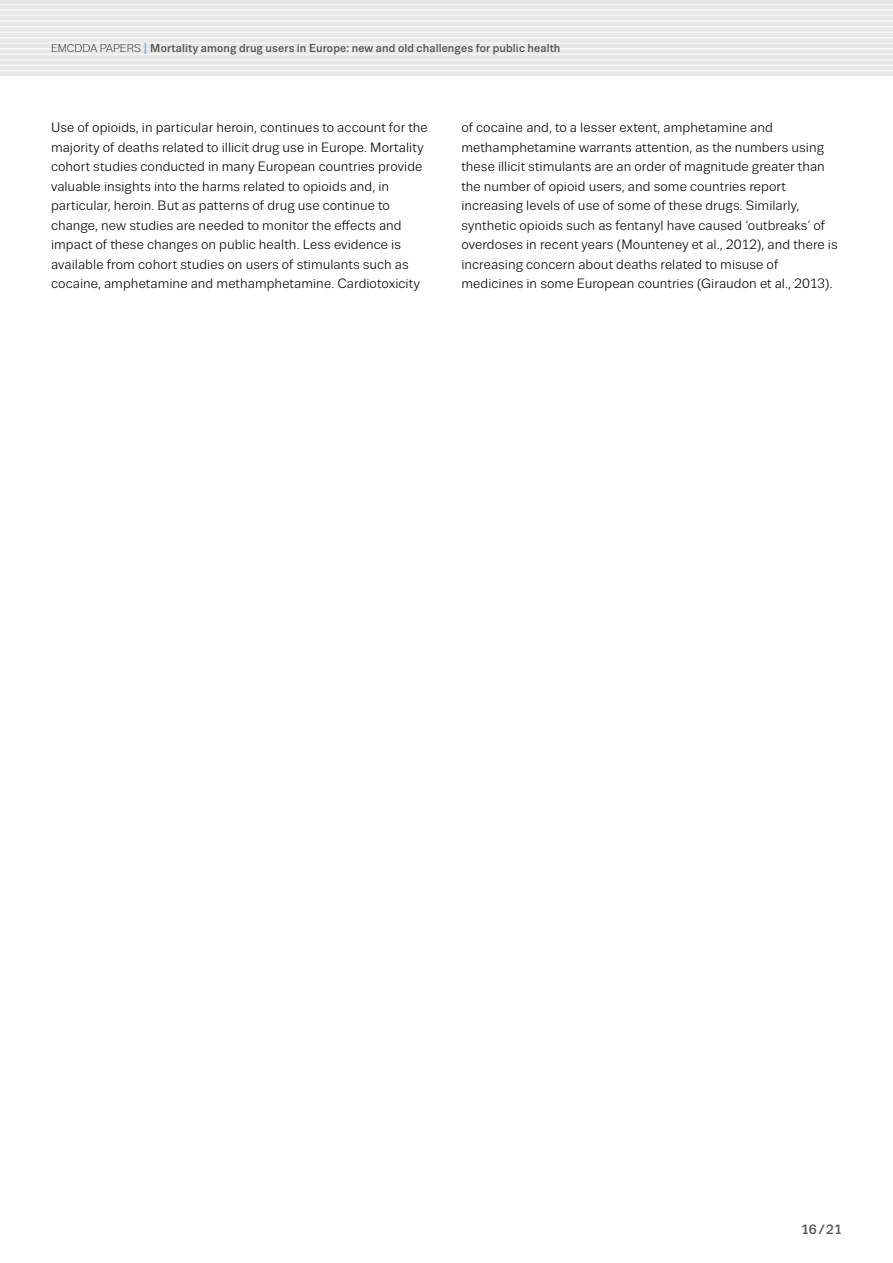
<style>
.page{position:relative;width:893px;height:1263px;background:#fff}
.page>*{position:absolute;margin:0;border:0;box-sizing:border-box;transform-origin:0 0}
.TEXT_Regular_9_13{font:13.5px/19.5px "Trivia Sans";letter-spacing:.005em;color:#000}
.t1{font:500 13.5px "Trivia Sans";color:#535353}
.t2{font:500 11.55px "Trivia Sans";letter-spacing:.01em;color:#535353}
.s1{font-weight:300;font-size:11.25px;color:#000}
.s2{font-size:16.2px;color:#92a9d2}
</style>
<div class="page">
<div style="left:0;top:0;width:893px;height:76px;background:#e7e7e7"></div>
<hr style="left:0;top:4px;width:893px;height:1px;background:#f6f6f6">
<hr style="left:0;top:9px;width:893px;height:2px;background:#f6f6f6">
<hr style="left:0;top:15px;width:893px;height:1px;background:#f6f6f6">
<hr style="left:0;top:20px;width:893px;height:2px;background:#f6f6f6">
<hr style="left:0;top:26px;width:893px;height:1px;background:#f6f6f6">
<hr style="left:0;top:31px;width:893px;height:2px;background:#f6f6f6">
<hr style="left:0;top:37px;width:893px;height:1px;background:#f6f6f6">
<hr style="left:0;top:43px;width:893px;height:1px;background:#f6f6f6">
<hr style="left:0;top:48px;width:893px;height:2px;background:#f6f6f6">
<hr style="left:0;top:54px;width:893px;height:1px;background:#f6f6f6">
<hr style="left:0;top:59px;width:893px;height:2px;background:#f6f6f6">
<hr style="left:0;top:65px;width:893px;height:1px;background:#f6f6f6">
<hr style="left:0;top:70px;width:893px;height:2px;background:#f6f6f6">
<p class="t2" style="left:51px;top:42px;width:511px"><span class="s1">EMCDDA PAPERS</span> <span class="s2">I</span> Mortality among drug users in Europe: new and old challenges for public health</p>
<p class="TEXT_Regular_9_13" style="left:51px;top:118px;width:378px">Use of opioids, in particular heroin, continues to account for the majority of deaths related to illicit drug use in Europe. Mortality cohort studies conducted in many European countries provide valuable insights into the harms related to opioids and, in particular, heroin. But as patterns of drug use continue to change, new studies are needed to monitor the effects and impact of these changes on public health. Less evidence is available from cohort studies on users of stimulants such as cocaine, amphetamine and methamphetamine. Cardiotoxicity</p>
<p class="TEXT_Regular_9_13" style="left:461px;top:118px;width:378px">of cocaine and, to a lesser extent, amphetamine and methamphetamine warrants attention, as the numbers using these illicit stimulants are an order of magnitude greater than the number of opioid users, and some countries report increasing levels of use of some of these drugs. Similarly, synthetic opioids such as fentanyl have caused ‘outbreaks’ of overdoses in recent years (Mounteney et al., 2012), and there is increasing concern about deaths related to misuse of medicines in some European countries (Giraudon et al., 2013).</p>
<p class="t1" style="left:801px;top:1222px;width:43px">16/21</p>
</div>
